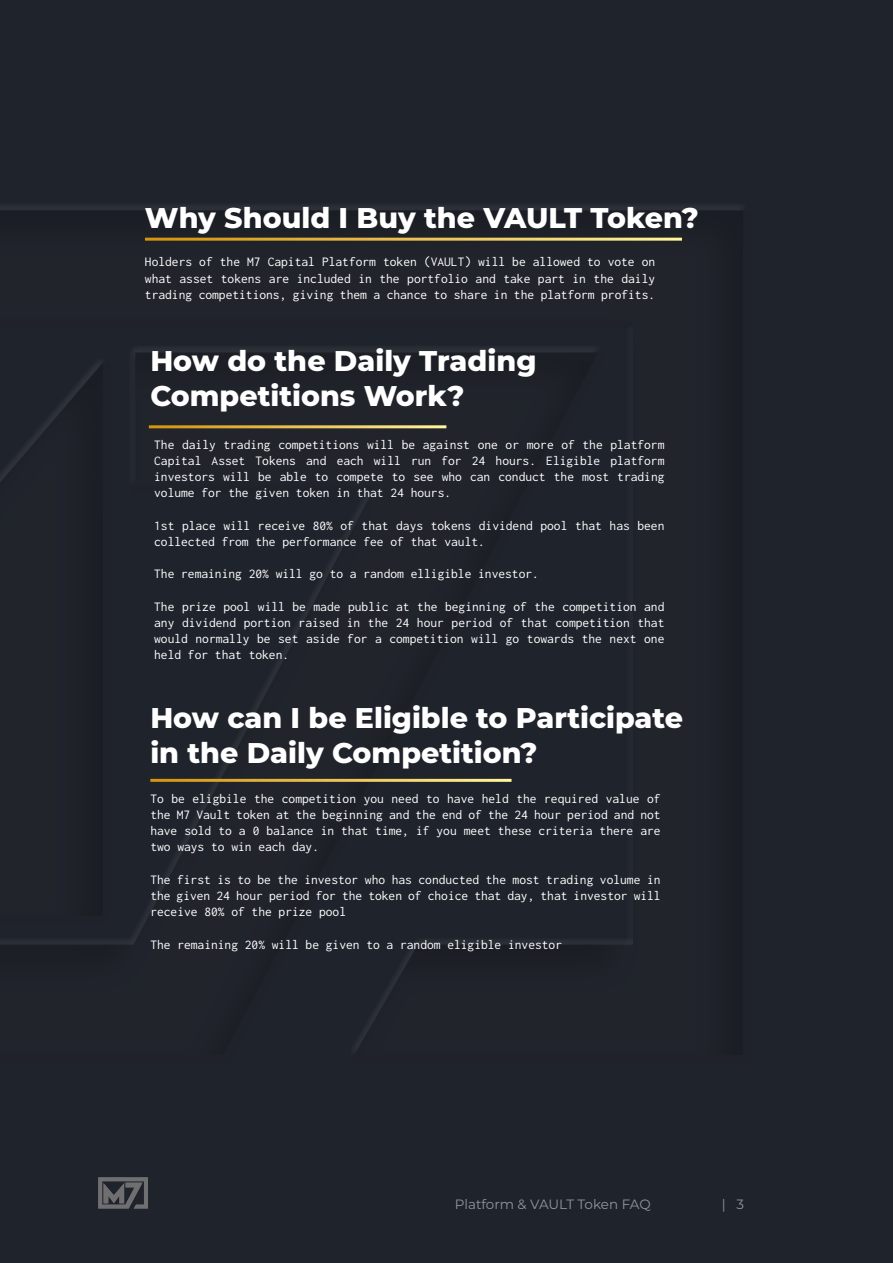
<style>
.page{position:relative;width:893px;height:1263px;background:#fff}
.page>*{position:absolute;margin:0;border:0;box-sizing:border-box;transform-origin:0 0}
.Title_1{font:800 28.5px/34.2px "Montserrat";color:#fff}
.t1{font:13.5px/16.2px "Inconsolata";color:#fff;text-align:justify}
.t2{font:13.5px "Montserrat";letter-spacing:-.01em;color:#939598}
</style>
<div class="page">
<div style="left:0;top:0;width:892px;height:1263px;background:#1f232b"></div>
<svg style="left:98px;top:1177px;width:50px;height:31px"></svg>
<hr style="left:149px;top:425px;width:297px;height:3px;background:#fff">
<hr style="left:145px;top:238px;width:537px;height:3px;background:#fff">
<hr style="left:150px;top:779px;width:361px;height:3px;background:#fff">
<p class="Title_1" style="left:145px;top:199px;width:555px">Why Should I Buy the VAULT Token?</p>
<p class="t1" style="left:145px;top:254px;width:512px">Holders of the M7 Capital Platform token (VAULT) will be allowed to vote on what asset tokens are included in the portfolio and take part in the daily trading competitions, giving them a chance to share in the platform profits.</p>
<p class="Title_1" style="left:150px;top:343px;width:388px">How do the Daily Trading<br>Competitions Work?</p>
<p class="t1" style="left:154px;top:436px;width:512px">The daily trading competitions will be against one or more of the platform Capital Asset Tokens and each will run for 24 hours. Eligible platform investors will be able to compete to see who can conduct the most trading volume for the given token in that 24 hours.</p>
<p class="t1" style="left:154px;top:517px;width:512px">1st place will receive 80% of that days tokens dividend pool that has been collected from the performance fee of that vault.</p>
<p class="t1" style="left:154px;top:566px;width:386px">The remaining 20% will go to a random elligible investor.</p>
<p class="t1" style="left:154px;top:598px;width:512px">The prize pool will be made public at the beginning of the competition and any dividend portion raised in the 24 hour period of that competition that would normally be set aside for a competition will go towards the next one held for that token.</p>
<p class="Title_1" style="left:150px;top:700px;width:534px">How can I be Eligible to Participate in the Daily Competition?</p>
<p class="t1" style="left:150px;top:791px;width:512px">To be eligbile the competition you need to have held the required value of the M7 Vault token at the beginning and the end of the 24 hour period and not have sold to a 0 balance in that time, if you meet these criteria there are two ways to win each day.</p>
<p class="t1" style="left:150px;top:872px;width:512px">The first is to be the investor who has conducted the most trading volume in the given 24 hour period for the token of choice that day, that investor will receive 80% of the prize pool</p>
<p class="t1" style="left:150px;top:936px;width:413px">The remaining 20% will be given to a random eligible investor</p>
<p class="t2" style="left:455px;top:1195px;width:197px">Platform &amp; VAULT Token FAQ</p>
<p class="t2" style="left:722px;top:1195px;width:24px">| 3</p>
</div>
